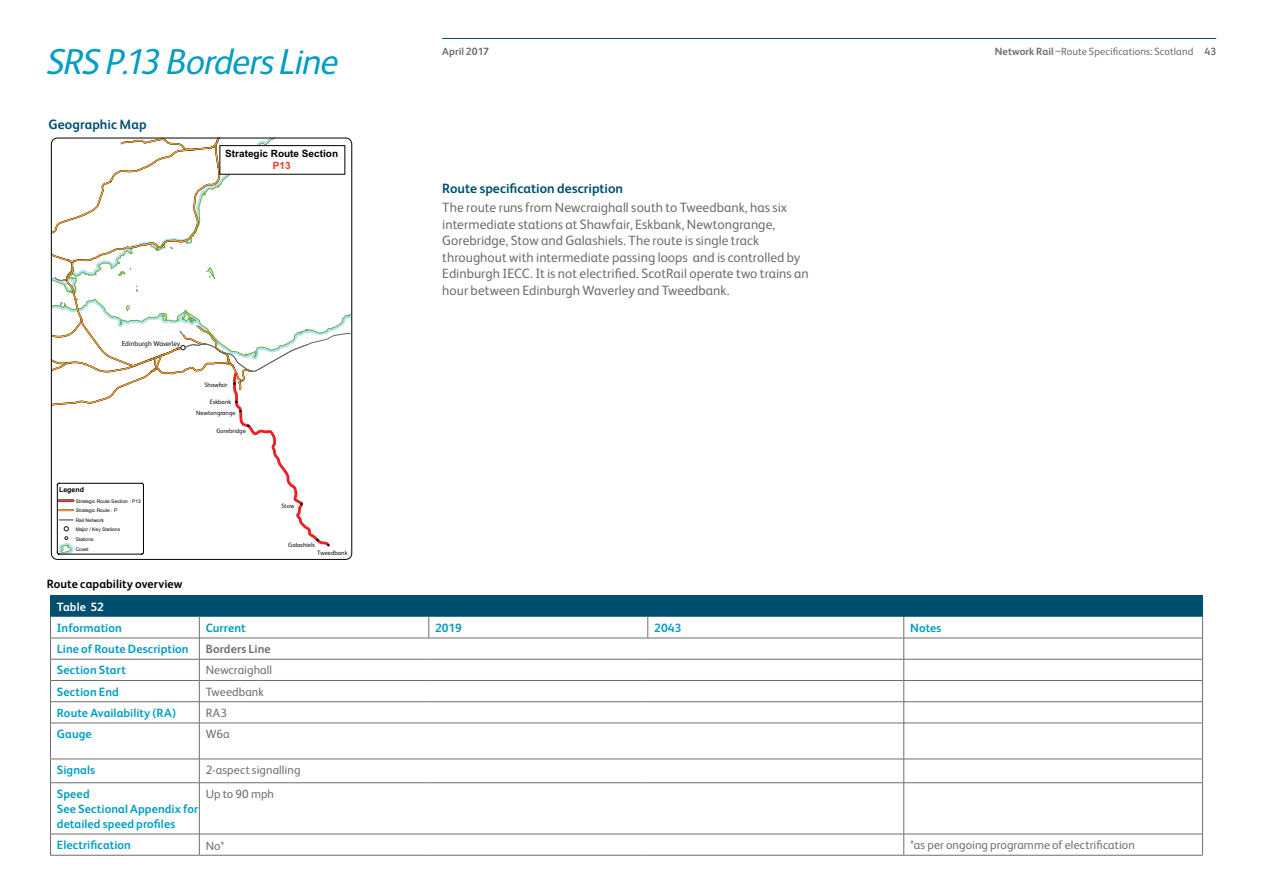
<style>
.page{position:relative;width:1263px;height:893px;background:#fff}
.page>*{position:absolute;margin:0;border:0;box-sizing:border-box;transform-origin:0 0}
.t1{font:italic 36px "Network Rail Sans";letter-spacing:-.03em;color:#009ec2}
.t2{font:13.5px/16.5px "Network Rail Sans";letter-spacing:.005em;color:#6d6e71}
.t3{font:700 13.5px "Network Rail Sans";color:#004f6f}
.t4{font:700 12px/15px "Network Rail Sans";letter-spacing:.005em;color:#009ec2}
.t5{font:12px "Network Rail Sans";letter-spacing:.01em;color:#6d6e71}
.t6{font:700 12px "Network Rail Sans";letter-spacing:.005em;color:#000}
.t7{font:700 12px "Network Rail Sans";letter-spacing:.01em;color:#6d6e71}
.t8{font:700 12px "Network Rail Sans";letter-spacing:.005em;color:#fff}
.t9{font:10.5px "Network Rail Sans";letter-spacing:.005em;color:#6d6e71}
.t10{font:700 10.5px "Network Rail Sans";letter-spacing:.005em;color:#6d6e71}
.t11{font:700 10.05px "Arial";color:#000}
.t12{font:700 10.05px "Arial";color:#ee332b}
.t13{font:7.05px "Network Rail Sans";color:#120b15}
.t14{font:700 7.05px "Arial";letter-spacing:.01em;color:#000}
.t15{font:6.3px/11.1px "Network Rail Sans";color:#120b15}
.t16{font:4.95px/9.6px "Arial";letter-spacing:.005em;color:#000}
.s1{font-weight:700}
</style>
<div class="page">
<hr style="left:442px;top:38px;width:774px;height:1px;background:#004f6f">
<hr style="left:50px;top:723px;width:1px;height:36px;background:#6d6e71">
<hr style="left:1202px;top:723px;width:1px;height:36px;background:#6d6e71">
<svg style="left:50px;top:760px;width:1px;height:22px"></svg>
<svg style="left:1202px;top:760px;width:1px;height:22px"></svg>
<hr style="left:50px;top:783px;width:1px;height:51px;background:#6d6e71">
<hr style="left:1202px;top:783px;width:1px;height:51px;background:#6d6e71">
<svg style="left:50px;top:835px;width:1px;height:20px"></svg>
<svg style="left:1202px;top:835px;width:1px;height:20px"></svg>
<svg style="left:50px;top:595px;width:1153px;height:128px"></svg>
<hr style="left:50px;top:659px;width:149px;height:1px;background:#6d6e71">
<hr style="left:904px;top:659px;width:299px;height:1px;background:#6d6e71">
<hr style="left:50px;top:680px;width:149px;height:1px;background:#6d6e71">
<hr style="left:904px;top:680px;width:299px;height:1px;background:#6d6e71">
<hr style="left:50px;top:701px;width:149px;height:1px;background:#6d6e71">
<hr style="left:904px;top:701px;width:299px;height:1px;background:#6d6e71">
<hr style="left:199px;top:783px;width:1px;height:51px;background:#6d6e71">
<hr style="left:903px;top:783px;width:1px;height:51px;background:#6d6e71">
<hr style="left:50px;top:723px;width:149px;height:1px;background:#6d6e71">
<hr style="left:199px;top:723px;width:230px;height:1px;background:#6d6e71">
<hr style="left:199px;top:723px;width:1px;height:36px;background:#6d6e71">
<hr style="left:429px;top:723px;width:219px;height:1px;background:#6d6e71">
<hr style="left:648px;top:723px;width:256px;height:1px;background:#6d6e71">
<hr style="left:903px;top:723px;width:1px;height:36px;background:#6d6e71">
<hr style="left:50px;top:759px;width:149px;height:1px;background:#6d6e71">
<hr style="left:50px;top:782px;width:149px;height:1px;background:#6d6e71">
<hr style="left:50px;top:834px;width:149px;height:1px;background:#6d6e71">
<hr style="left:50px;top:855px;width:149px;height:1px;background:#6d6e71">
<hr style="left:199px;top:759px;width:230px;height:1px;background:#6d6e71">
<svg style="left:199px;top:759px;width:1px;height:23px"></svg>
<hr style="left:429px;top:759px;width:219px;height:1px;background:#6d6e71">
<hr style="left:648px;top:759px;width:256px;height:1px;background:#6d6e71">
<svg style="left:903px;top:759px;width:1px;height:23px"></svg>
<hr style="left:199px;top:782px;width:230px;height:1px;background:#6d6e71">
<hr style="left:429px;top:782px;width:219px;height:1px;background:#6d6e71">
<hr style="left:648px;top:782px;width:256px;height:1px;background:#6d6e71">
<hr style="left:199px;top:834px;width:230px;height:1px;background:#6d6e71">
<svg style="left:199px;top:834px;width:1px;height:21px"></svg>
<hr style="left:429px;top:834px;width:219px;height:1px;background:#6d6e71">
<hr style="left:648px;top:834px;width:256px;height:1px;background:#6d6e71">
<svg style="left:903px;top:834px;width:1px;height:21px"></svg>
<hr style="left:199px;top:855px;width:230px;height:1px;background:#6d6e71">
<hr style="left:429px;top:855px;width:219px;height:1px;background:#6d6e71">
<hr style="left:648px;top:855px;width:256px;height:1px;background:#6d6e71">
<hr style="left:904px;top:723px;width:299px;height:1px;background:#6d6e71">
<hr style="left:904px;top:759px;width:299px;height:1px;background:#6d6e71">
<hr style="left:904px;top:782px;width:299px;height:1px;background:#6d6e71">
<hr style="left:904px;top:834px;width:299px;height:1px;background:#6d6e71">
<hr style="left:904px;top:855px;width:299px;height:1px;background:#6d6e71">
<svg style="left:53px;top:140px;width:297px;height:418px"></svg>
<div style="left:220px;top:145px;width:125px;height:29px;background:#fff;border:1px solid #000"></div>
<div style="left:49px;top:135px;width:305px;height:428px;border:3px solid #fff;border-radius:6px"></div>
<div style="left:51px;top:138px;width:301px;height:422px;border:1px solid #000;border-radius:6px"></div>
<h1 class="t1" style="left:47px;top:38px;width:293px">SRS P.13 Borders Line</h1>
<p class="t3" style="left:49px;top:116px;width:99px">Geographic Map</p>
<p class="t11" style="left:225px;top:147px;width:114px">Strategic Route Section</p>
<p class="t12" style="left:273px;top:159px;width:19px">P13</p>
<p class="t13" style="left:122px;top:339px;width:60px">Edinburgh Waverley</p>
<p class="t15" style="left:204px;top:379px;width:25px">Shawfair</p>
<p class="t15" style="left:196px;top:396px;width:41px;text-indent:14px">Eskbank<br>Newtongrange</p>
<p class="t15" style="left:216px;top:425px;width:31px">Gorebridge</p>
<p class="t14" style="left:59px;top:484px;width:27px">Legend</p>
<p class="t16" style="left:76px;top:496px;width:67px">Strategic Route Section : P13<br>Strategic Route : P<br>Rail Network<br>Major / Key Stations<br>Stations<br>Coast</p>
<p class="t6" style="left:47px;top:575px;width:137px">Route capability overview</p>
<p class="t15" style="left:281px;top:500px;width:15px">Stow</p>
<p class="t15" style="left:288px;top:539px;width:28px">Galashiels</p>
<p class="t15" style="left:317px;top:547px;width:32px">Tweedbank</p>
<p class="t10" style="left:442px;top:44px;width:48px">April 2017</p>
<p class="t9" style="left:995px;top:44px;width:223px"><span class="s1">Network Rail</span> –Route Specifications: Scotland <span class="s1">43</span></p>
<p class="t3" style="left:442px;top:179px;width:182px">Route specification description</p>
<p class="t2" style="left:442px;top:199px;width:368px">The route runs from Newcraighall south to Tweedbank, has six intermediate stations at Shawfair, Eskbank, Newtongrange, Gorebridge, Stow and Galashiels. The route is single track throughout with intermediate passing loops and is controlled by Edinburgh IECC. It is not electrified. ScotRail operate two trains an hour between Edinburgh Waverley and Tweedbank.</p>
<p class="t8" style="left:57px;top:598px;width:48px">Table 52</p>
<p class="t4" style="left:57px;top:620px;width:67px">Information</p>
<p class="t4" style="left:206px;top:620px;width:41px">Current</p>
<p class="t4" style="left:435px;top:620px;width:28px">2019</p>
<p class="t4" style="left:654px;top:620px;width:29px">2043</p>
<p class="t4" style="left:910px;top:620px;width:33px">Notes</p>
<p class="t4" style="left:57px;top:641px;width:133px">Line of Route Description</p>
<p class="t7" style="left:206px;top:641px;width:67px">Borders Line</p>
<p class="t4" style="left:57px;top:662px;width:70px">Section Start</p>
<p class="t5" style="left:206px;top:662px;width:68px">Newcraighall</p>
<p class="t4" style="left:57px;top:684px;width:64px">Section End</p>
<p class="t5" style="left:206px;top:684px;width:60px">Tweedbank</p>
<p class="t4" style="left:57px;top:705px;width:121px">Route Availability (RA)</p>
<p class="t5" style="left:206px;top:705px;width:23px">RA3</p>
<p class="t4" style="left:57px;top:726px;width:36px">Gauge</p>
<p class="t5" style="left:206px;top:726px;width:25px">W6a</p>
<p class="t4" style="left:57px;top:762px;width:40px">Signals</p>
<p class="t5" style="left:206px;top:762px;width:96px">2-aspect signalling</p>
<p class="t4" style="left:57px;top:786px;width:143px">Speed<br>See Sectional Appendix for detailed speed profiles</p>
<p class="t5" style="left:206px;top:786px;width:70px">Up to 90 mph</p>
<p class="t4" style="left:57px;top:837px;width:76px">Electrification</p>
<p class="t5" style="left:206px;top:838px;width:20px">No*</p>
<p class="t5" style="left:910px;top:837px;width:226px">*as per ongoing programme of electrification</p>
</div>
